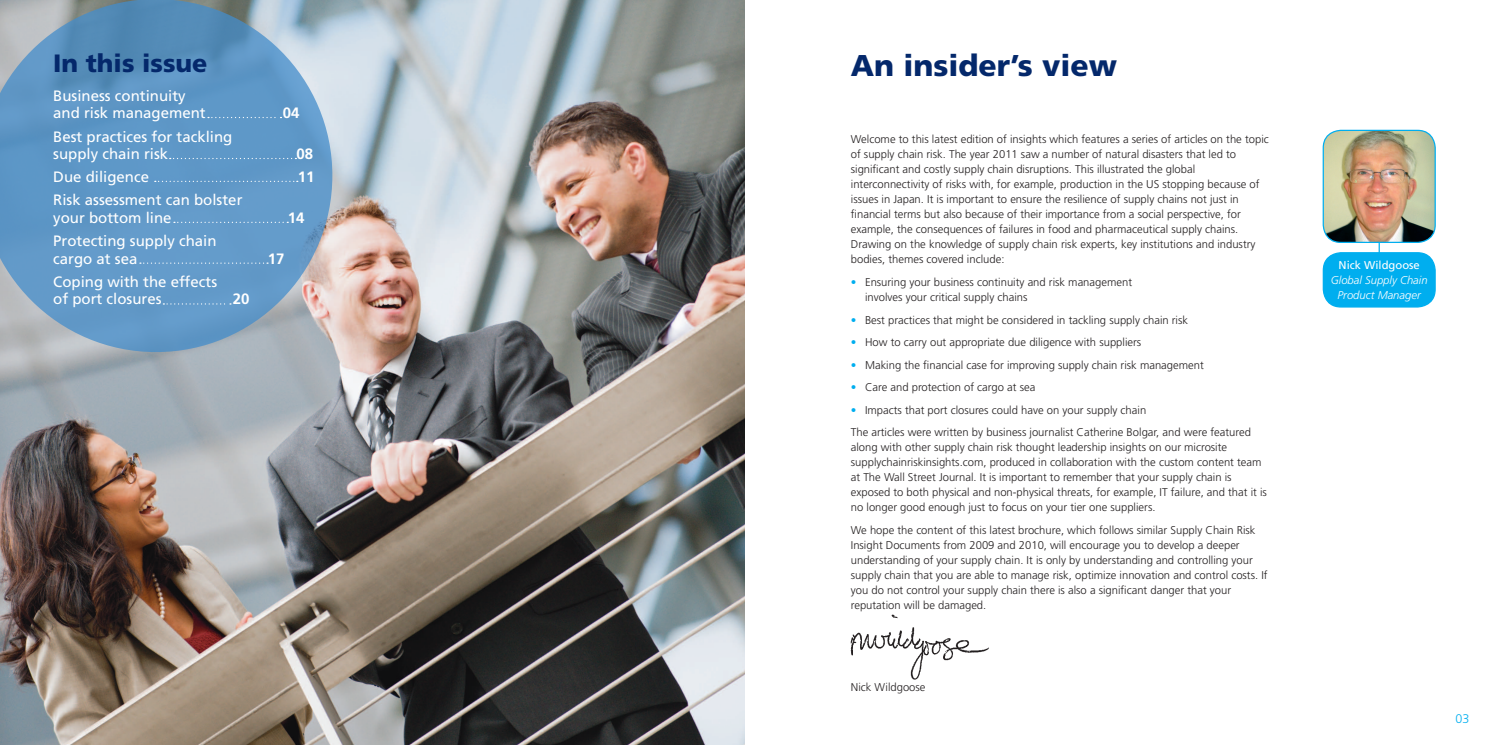
<style>
.page{position:relative;width:1489px;height:745px;background:#fff}
.page>*{position:absolute;margin:0;border:0;box-sizing:border-box;transform-origin:0 0}
.t1{font:900 30px "Frutiger LT Pro";color:#04286b}
.t2{font:900 25px "Frutiger LT Pro";color:#04286b}
.t3{font:15px/17.5px "Frutiger LT Pro";color:#fff}
.t4{font:700 15px "Frutiger LT Pro";color:#fff}
.t5{font:300 12.5px "Frutiger LT Pro";color:#00aeef}
.body{font:300 11.25px/15px "Frutiger LT Pro";color:#231f20}
.bullets{font:300 11.25px/15px "Frutiger LT Pro";color:#231f20}
.t6{font:italic 300 11.25px/15px "Frutiger LT Pro";color:#fff;text-align:center}
.s1{color:#00aeef}
.s2{font-weight:400;font-style:normal}
</style>
<div class="page">
<img style="left:0;top:0;width:744px;height:744px">
<img style="left:850px;top:614px;width:139px;height:66px">
<div style="left:1323px;top:252px;width:111px;height:55px;background:#00aeef;border-radius:18px"></div>
<div style="left:1322px;top:252px;width:113px;height:55px;border:1px solid #00aeef;border-radius:18px"></div>
<img style="left:1323px;top:130px;width:111px;height:112px">
<div style="left:1322px;top:130px;width:113px;height:113px;border:1px solid #00aeef;border-radius:18px"></div>
<svg style="left:0;top:0;width:332px;height:352px;background:#6e9dc4"></svg>
<svg style="left:208px;top:117px;width:73px;height:1px"></svg>
<svg style="left:170px;top:158px;width:126px;height:1px"></svg>
<svg style="left:155px;top:181px;width:143px;height:1px"></svg>
<svg style="left:174px;top:221px;width:114px;height:2px"></svg>
<svg style="left:140px;top:262px;width:128px;height:1px"></svg>
<svg style="left:163px;top:303px;width:68px;height:1px"></svg>
<p class="t2" style="left:53px;top:48px;width:156px">In this issue</p>
<p class="t3" style="left:53px;top:87px;width:154px">Business continuity and risk management</p>
<p class="t3" style="left:53px;top:127px;width:181px">Best practices for tackling supply chain risk</p>
<p class="t4" style="left:283px;top:104px;width:18px">04</p>
<p class="t4" style="left:296px;top:145px;width:18px">08</p>
<p class="t3" style="left:53px;top:168px;width:97px">Due diligence</p>
<p class="t4" style="left:298px;top:168px;width:18px">11</p>
<p class="t3" style="left:53px;top:191px;width:191px">Risk assessment can bolster your bottom line</p>
<p class="t4" style="left:288px;top:209px;width:18px">14</p>
<p class="t3" style="left:53px;top:232px;width:165px">Protecting supply chain cargo at sea</p>
<p class="t3" style="left:53px;top:272px;width:165px">Coping with the effects of port closures</p>
<p class="t4" style="left:233px;top:290px;width:18px">20</p>
<p class="t4" style="left:268px;top:249px;width:18px">17</p>
<p class="t1" style="left:850px;top:47px;width:268px">An insider’s view</p>
<p class="body" style="left:850px;top:132px;width:419px">Welcome to this latest edition of insights which features a series of articles on the topic of supply chain risk. The year 2011 saw a number of natural disasters that led to significant and costly supply chain disruptions. This illustrated the global interconnectivity of risks with, for example, production in the US stopping because of issues in Japan. It is important to ensure the resilience of supply chains not just in financial terms but also because of their importance from a social perspective, for example, the consequences of failures in food and pharmaceutical supply chains.<br>Drawing on the knowledge of supply chain risk experts, key institutions and industry bodies, themes covered include:</p>
<p class="bullets" style="left:865px;top:274px;width:268px;text-indent:-14px"><span class="s1">•</span> Ensuring your business continuity and risk management involves your critical supply chains</p>
<p class="bullets" style="left:850px;top:312px;width:339px"><span class="s1">•</span> Best practices that might be considered in tackling supply chain risk</p>
<p class="bullets" style="left:850px;top:334px;width:292px"><span class="s1">•</span> How to carry out appropriate due diligence with suppliers</p>
<p class="bullets" style="left:850px;top:357px;width:354px"><span class="s1">•</span> Making the financial case for improving supply chain risk management</p>
<p class="bullets" style="left:850px;top:379px;width:186px"><span class="s1">•</span> Care and protection of cargo at sea</p>
<p class="bullets" style="left:850px;top:402px;width:297px"><span class="s1">•</span> Impacts that port closures could have on your supply chain</p>
<p class="body" style="left:850px;top:424px;width:417px">The articles were written by business journalist Catherine Bolgar, and were featured along with other supply chain risk thought leadership insights on our microsite supplychainriskinsights.com, produced in collaboration with the custom content team at The Wall Street Journal. It is important to remember that your supply chain is exposed to both physical and non-physical threats, for example, IT failure, and that it is no longer good enough just to focus on your tier one suppliers.</p>
<p class="body" style="left:850px;top:522px;width:418px">We hope the content of this latest brochure, which follows similar Supply Chain Risk Insight Documents from 2009 and 2010, will encourage you to develop a deeper understanding of your supply chain. It is only by understanding and controlling your supply chain that you are able to manage risk, optimize innovation and control costs. If you do not control your supply chain there is also a significant danger that your reputation will be damaged.</p>
<p class="body" style="left:850px;top:679px;width:76px">Nick Wildgoose</p>
<p class="t6" style="left:1330px;top:257px;width:98px"><span class="s2">Nick Wildgoose<br></span>Global Supply Chain<br>Product Manager</p>
<p class="t5" style="left:1455px;top:711px;width:15px">03</p>
</div>
